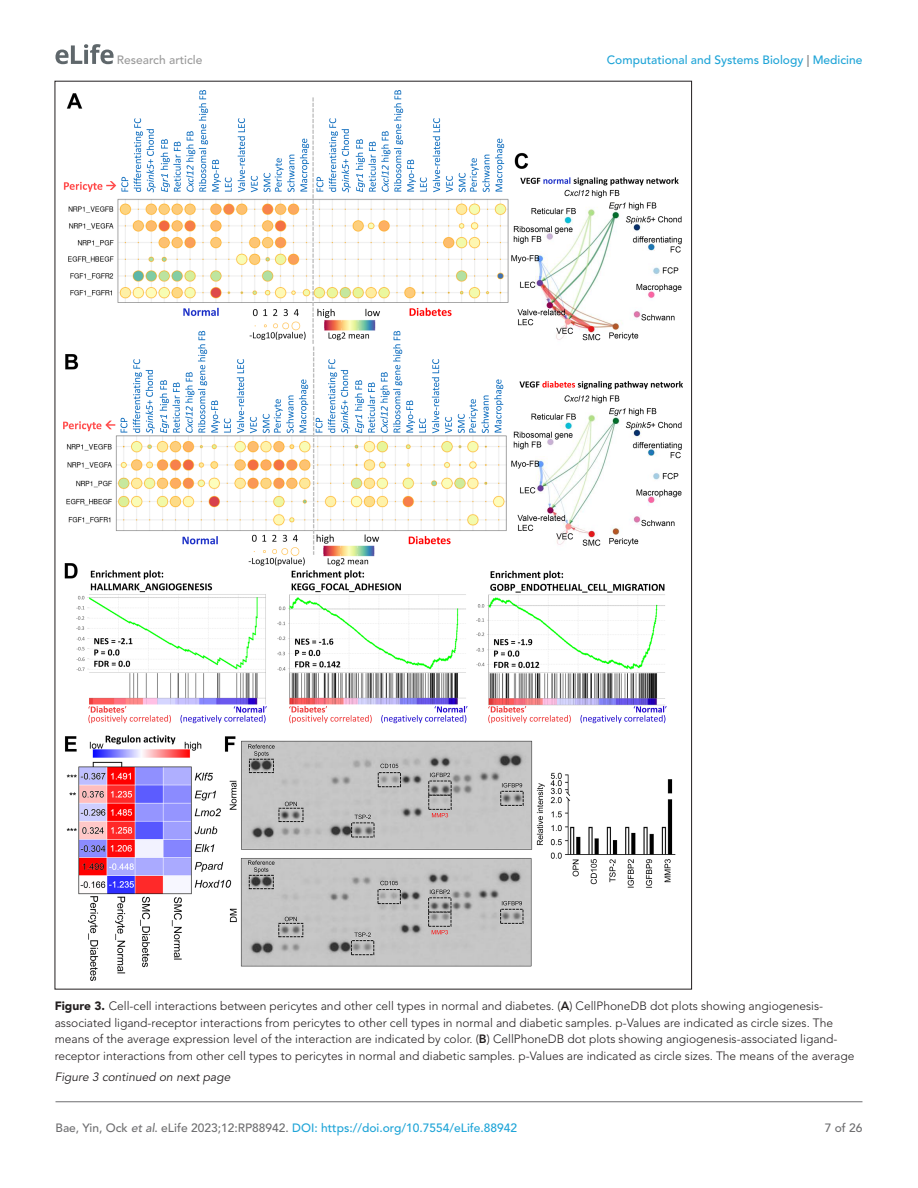
<style>
.page{position:relative;width:918px;height:1188px;background:#fff}
.page>*{position:absolute;margin:0;border:0;box-sizing:border-box;transform-origin:0 0}
.t1{font:300 12px/16.5px "Avenir LT Std";color:#231f20}
.t2{font:500 12px "Avenir LT Std";color:#1ea4d7}
.t3{font:italic 12px "Avenir LT Std";color:#231f20}
.t4{font:500 12px "Avenir LT Std";color:#9a9a9a}
.t5{font:500 12px "Avenir LT Std";color:#6e6e70}
.s1{color:#6e6e70}
.s2{font-weight:900}
.s3{font-weight:800}
.s4{font-style:italic;color:#6e6e70}
</style>
<div class="page">
<svg style="left:55px;top:44px;width:59px;height:20px"></svg>
<hr style="left:56px;top:1101px;width:806px;height:1px;background:#6e6e70">
<img style="left:64px;top:90px;width:619px;height:890px">
<p class="t4" style="left:117px;top:53px;width:87px">Research article</p>
<p class="t2" style="left:607px;top:53px;width:257px">Computational and Systems Biology <span class="s1">|</span> Medicine</p>
<p class="t1" style="left:55px;top:998px;width:801px"><span class="s2">Figure 3.</span> Cell-cell interactions between pericytes and other cell types in normal and diabetes. (<span class="s3">A</span>) CellPhoneDB dot plots showing angiogenesis&shy;associated ligand-receptor interactions from pericytes to other cell types in normal and diabetic samples. p-Values are indicated as circle sizes. The means of the average expression level of the interaction are indicated by color. (<span class="s3">B</span>) CellPhoneDB dot plots showing angiogenesis-associated ligand&shy;receptor interactions from other cell types to pericytes in normal and diabetic samples. p-Values are indicated as circle sizes. The means of the average</p>
<p class="t3" style="left:55px;top:1070px;width:177px">Figure 3 continued on next page</p>
<p class="t2" style="left:56px;top:1121px;width:463px"><span class="s1">Bae, Yin, Ock</span> <span class="s4">et al</span><span class="s1">. eLife 2023;12:RP88942.</span> DOI: https://doi.org/10.7554/eLife.88942</p>
<p class="t5" style="left:825px;top:1121px;width:39px">7 of 26</p>
</div>
